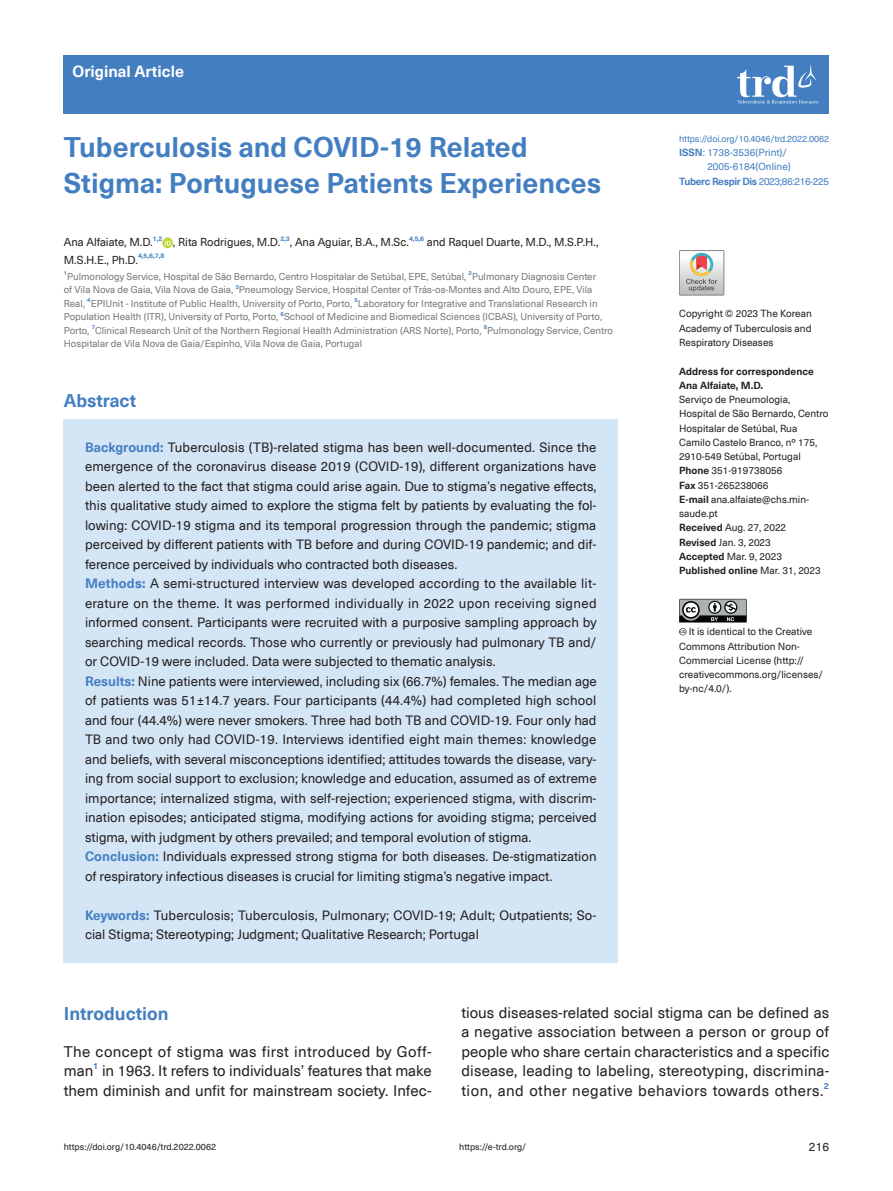
<style>
.page{position:relative;width:893px;height:1191px;background:#fff}
.page>*{position:absolute;margin:0;border:0;box-sizing:border-box;transform-origin:0 0}
.t1{font:700 27.75px/36px "Neue Haas Unica Pro";color:#437ec1}
.t2{font:700 18px "Neue Haas Unica Pro";color:#437ec1}
.t3{font:700 15.75px "Neue Haas Unica Pro";color:#fff}
.t4{font:15px/19.5px "Neue Haas Unica Pro";letter-spacing:.01em;color:#231f20}
.t5{font:13.2px/19.5px "Neue Haas Unica Pro";color:#231f20}
.t6{font:12px "Neue Haas Unica Pro";color:#231f20}
.t7{font:11.25px "Neue Haas Unica Pro";color:#231f20}
.t8{font:10.05px/14.2px "Neue Haas Unica Pro";color:#231f20}
.t9{font:700 10.05px/14.2px "Neue Haas Unica Pro";color:#231f20}
.t10{font:10.05px "Neue Haas Unica Pro";color:#437ec1}
.t11{font:700 10.05px "Neue Haas Unica Pro";letter-spacing:-.035em;color:#437ec1}
.t12{font:9.75px "Neue Haas Unica Pro";color:#76787b}
.t13{font:9px "Neue Haas Unica Pro";color:#231f20}
.t14{font:9px "Neue Haas Unica Pro";letter-spacing:-.005em;color:#437ec1}
.t15{font:700 8.7px "Neue Haas Unica Pro";color:#437ec1}
.t16{font:700 6.6px "Neue Haas Unica Pro";color:#437ec1}
.t17{font:700 5.7px "Neue Haas Unica Pro";color:#437ec1}
.s1{font-weight:700;color:#437ec1}
.s2{font-weight:700}
.s3{font-weight:400}
</style>
<div class="page">
<div style="left:64px;top:55px;width:765px;height:59px;background:#437ec1"></div>
<svg style="left:737px;top:65px;width:81px;height:39px"></svg>
<svg style="left:162px;top:237px;width:11px;height:11px"></svg>
<svg style="left:165px;top:239px;width:6px;height:6px"></svg>
<svg style="left:679px;top:599px;width:68px;height:23px;background:#767a76"></svg>
<svg style="left:679px;top:628px;width:7px;height:7px"></svg>
<div style="left:64px;top:419px;width:554px;height:543px;background:#d4e5f5"></div>
<svg style="left:679px;top:250px;width:45px;height:45px"></svg>
<p class="t3" style="left:73px;top:62px;width:113px">Original Article</p>
<h1 class="t1" style="left:64px;top:129px;width:539px">Tuberculosis and COVID-19 Related<br>Stigma: Portuguese Patients Experiences</h1>
<p class="t7" style="left:64px;top:236px;width:90px">Ana Alfaiate, M.D.</p>
<p class="t16" style="left:153px;top:235px;width:11px">1,2</p>
<p class="t7" style="left:173px;top:236px;width:109px">, Rita Rodrigues, M.D.</p>
<p class="t16" style="left:280px;top:235px;width:11px">2,3</p>
<p class="t7" style="left:290px;top:236px;width:121px">, Ana Aguiar, B.A., M.Sc.</p>
<p class="t16" style="left:409px;top:235px;width:17px">4,5,6</p>
<p class="t7" style="left:427px;top:236px;width:173px">and Raquel Duarte, M.D., M.S.P.H.,</p>
<p class="t7" style="left:64px;top:253px;width:76px">M.S.H.E., Ph.D.</p>
<p class="t16" style="left:138px;top:252px;width:28px">4,5,6,7,8</p>
<p class="t17" style="left:64px;top:269px;width:5px">1</p>
<p class="t12" style="left:67px;top:270px;width:401px">Pulmonology Service, Hospital de São Bernardo, Centro Hospitalar de Setúbal, EPE, Setúbal,</p>
<p class="t17" style="left:469px;top:269px;width:5px">2</p>
<p class="t12" style="left:472px;top:270px;width:126px">Pulmonary Diagnosis Center</p>
<p class="t12" style="left:64px;top:284px;width:171px">of Vila Nova de Gaia, Vila Nova de Gaia,</p>
<p class="t17" style="left:236px;top:283px;width:5px">3</p>
<p class="t12" style="left:239px;top:284px;width:355px">Pneumology Service, Hospital Center of Trás-os-Montes and Alto Douro, EPE, Vila</p>
<p class="t12" style="left:64px;top:297px;width:23px">Real,</p>
<p class="t17" style="left:87px;top:296px;width:5px">4</p>
<p class="t12" style="left:91px;top:297px;width:263px">EPIUnit - Institute of Public Health, University of Porto, Porto,</p>
<p class="t17" style="left:354px;top:296px;width:5px">5</p>
<p class="t12" style="left:358px;top:297px;width:241px">Laboratory for Integrative and Translational Research in</p>
<p class="t12" style="left:64px;top:311px;width:216px">Population Health (ITR), University of Porto, Porto,</p>
<p class="t17" style="left:281px;top:310px;width:5px">6</p>
<p class="t12" style="left:284px;top:311px;width:320px">School of Medicine and Biomedical Sciences (ICBAS), University of Porto,</p>
<p class="t12" style="left:64px;top:324px;width:27px">Porto,</p>
<p class="t17" style="left:92px;top:323px;width:5px">7</p>
<p class="t12" style="left:95px;top:324px;width:388px">Clinical Research Unit of the Northern Regional Health Administration (ARS Norte), Porto,</p>
<p class="t17" style="left:484px;top:323px;width:5px">8</p>
<p class="t12" style="left:487px;top:324px;width:127px">Pulmonology Service, Centro</p>
<p class="t12" style="left:64px;top:338px;width:300px">Hospitalar de Vila Nova de Gaia/Espinho, Vila Nova de Gaia, Portugal</p>
<h2 class="t2" style="left:64px;top:389px;width:74px">Abstract</h2>
<p class="t5" style="left:85px;top:437px;width:513px"><span class="s1">Background:</span> Tuberculosis (TB)-related stigma has been well-documented. Since the emergence of the coronavirus disease 2019 (COVID-19), different organizations have been alerted to the fact that stigma could arise again. Due to stigma’s negative effects, this qualitative study aimed to explore the stigma felt by patients by evaluating the fol&shy;lowing: COVID-19 stigma and its temporal progression through the pandemic; stigma perceived by different patients with TB before and during COVID-19 pandemic; and dif&shy;ference perceived by individuals who contracted both diseases.<br><span class="s1">Methods:</span> A semi-structured interview was developed according to the available lit&shy;erature on the theme. It was performed individually in 2022 upon receiving signed informed consent. Participants were recruited with a purposive sampling approach by searching medical records. Those who currently or previously had pulmonary TB and/ or COVID-19 were included. Data were subjected to thematic analysis.<br><span class="s1">Results:</span> Nine patients were interviewed, including six (66.7%) females. The median age of patients was 51±14.7 years. Four participants (44.4%) had completed high school and four (44.4%) were never smokers. Three had both TB and COVID-19. Four only had TB and two only had COVID-19. Interviews identified eight main themes: knowledge and beliefs, with several misconceptions identified; attitudes towards the disease, vary&shy;ing from social support to exclusion; knowledge and education, assumed as of extreme importance; internalized stigma, with self-rejection; experienced stigma, with discrim&shy;ination episodes; anticipated stigma, modifying actions for avoiding stigma; perceived stigma, with judgment by others prevailed; and temporal evolution of stigma.<br><span class="s1">Conclusion:</span> Individuals expressed strong stigma for both diseases. De-stigmatization of respiratory infectious diseases is crucial for limiting stigma’s negative impact.</p>
<p class="t5" style="left:85px;top:905px;width:513px"><span class="s1">Keywords:</span> Tuberculosis; Tuberculosis, Pulmonary; COVID-19; Adult; Outpatients; So&shy;cial Stigma; Stereotyping; Judgment; Qualitative Research; Portugal</p>
<p class="t14" style="left:679px;top:133px;width:152px">https://doi.org/10.4046/trd.2022.0062</p>
<p class="t10" style="left:679px;top:147px;width:110px"><span class="s2">ISSN</span>: 1738-3536(Print)/</p>
<p class="t10" style="left:707px;top:161px;width:85px">2005-6184(Online)</p>
<p class="t11" style="left:679px;top:175px;width:152px">Tuberc Respir Dis <span class="s3">2023;86:216-225</span></p>
<p class="t8" style="left:679px;top:307px;width:134px;text-align:justify">Copyright © 2023 The Korean Academy of Tuberculosis and Respiratory Diseases</p>
<p class="t9" style="left:679px;top:364px;width:136px">Address for correspondence<br>Ana Alfaiate, M.D.</p>
<p class="t8" style="left:679px;top:392px;width:151px">Serviço de Pneumologia,<br>Hospital de São Bernardo, Centro<br>Hospitalar de Setúbal, Rua<br>Camilo Castelo Branco, nº 175,<br>2910-549 Setúbal, Portugal<br><span class="s2">Phone</span> 351-919738056<br><span class="s2">Fax</span> 351-265238066<br><span class="s2">E-mail</span> ana.alfaiate@chs.min&shy;saude.pt<br><span class="s2">Received</span> Aug. 27, 2022<br><span class="s2">Revised</span> Jan. 3, 2023<br><span class="s2">Accepted</span> Mar. 9, 2023<br><span class="s2">Published online</span> Mar. 31, 2023</p>
<p class="t8" style="left:679px;top:625px;width:146px;text-indent:10px">It is identical to the Creative<br>Commons Attribution Non-<br>Commercial License (http:// creativecommons.org/licenses/ by-nc/4.0/).</p>
<h2 class="t2" style="left:64px;top:1003px;width:106px">Introduction</h2>
<p class="t4" style="left:64px;top:1042px;width:369px">The concept of stigma was first introduced by Goff&shy;man</p>
<p class="t15" style="left:93px;top:1060px;width:7px">1</p>
<p class="t4" style="left:64px;top:1061px;width:369px;text-align:right">in 1963. It refers to individuals’ features that make them diminish and unfit for mainstream society. Infec-</p>
<p class="t4" style="left:461px;top:1003px;width:370px;text-align:justify">tious diseases-related social stigma can be defined as a negative association between a person or group of people who share certain characteristics and a specific disease, leading to labeling, stereotyping, discrimina&shy;tion, and other negative behaviors towards others.</p>
<p class="t15" style="left:824px;top:1080px;width:7px">2</p>
<p class="t13" style="left:64px;top:1141px;width:154px">https://doi.org/10.4046/trd.2022.0062</p>
<p class="t13" style="left:459px;top:1141px;width:69px">https://e-trd.org/</p>
<p class="t6" style="left:809px;top:1139px;width:22px">216</p>
</div>
